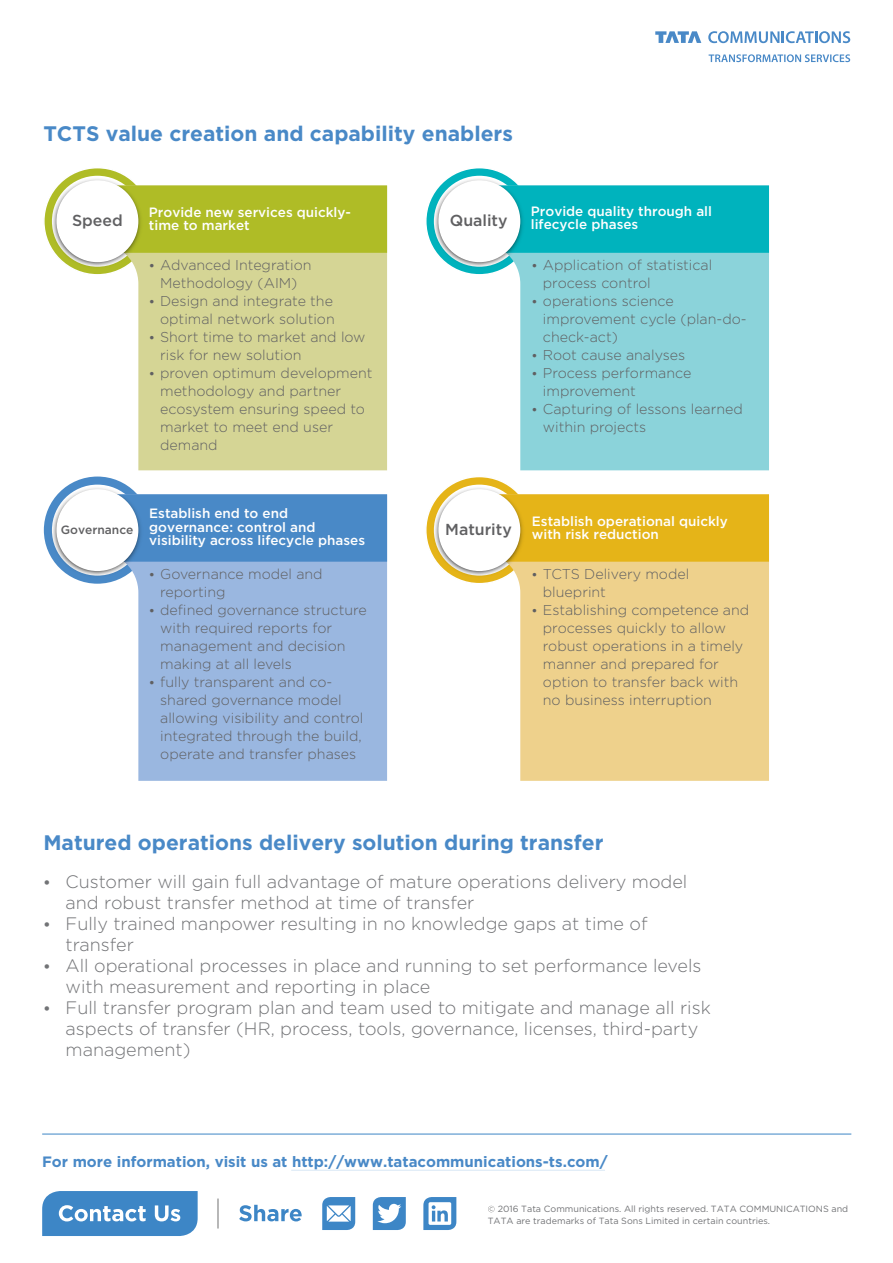
<style>
.page{position:relative;width:893px;height:1263px;background:#fff}
.page>*{position:absolute;margin:0;border:0;box-sizing:border-box;transform-origin:0 0}
.t1{font:700 21px "Gotham";color:#4989c7}
.t2{font:300 18px/21px "Gotham";color:#727376}
.t3{font:500 15.9px "Gotham";color:#606062}
.t4{font:700 15px "Gotham";color:#4989c7}
.t5{font:300 14.25px/18px "Gotham";color:#606062}
.t6{font:500 13.5px/13.2px "Gotham";color:#fefefe}
.t7{font:500 12px "Gotham";color:#606062}
.t8{font:9px/12.3px "Gotham";color:#727376}
</style>
<div class="page">
<hr style="left:42px;top:1134px;width:809px;height:1px;background:#3d86c6">
<svg style="left:42px;top:1191px;width:156px;height:45px;background:#5796cd"></svg>
<svg style="left:423px;top:1197px;width:33px;height:33px"></svg>
<svg style="left:373px;top:1197px;width:33px;height:33px"></svg>
<svg style="left:322px;top:1197px;width:33px;height:33px"></svg>
<svg style="left:239px;top:1205px;width:63px;height:16px"></svg>
<hr style="left:218px;top:1198px;width:1px;height:30px;background:#717171">
<hr style="left:291px;top:1170px;width:314px;height:1px;background:#d8e7f4">
<svg style="left:488px;top:1206px;width:6px;height:6px"></svg>
<svg style="left:708px;top:31px;width:142px;height:12px"></svg>
<svg style="left:655px;top:31px;width:46px;height:12px"></svg>
<svg style="left:709px;top:54px;width:141px;height:8px"></svg>
<div style="left:138px;top:253px;width:249px;height:217px;background:#d5d595"></div>
<div style="left:158px;top:185px;width:229px;height:68px;background:#afbc26"></div>
<img style="left:44px;top:168px;width:114px;height:117px">
<div style="left:56px;top:180px;width:82px;height:82px;background:#fff;border-radius:50%"></div>
<div style="left:520px;top:253px;width:249px;height:217px;background:#8bd3da"></div>
<div style="left:540px;top:185px;width:229px;height:68px;background:#00b3bd"></div>
<div style="left:138px;top:562px;width:249px;height:219px;background:#9ab7e0"></div>
<div style="left:158px;top:494px;width:229px;height:68px;background:#4989c7"></div>
<img style="left:43px;top:470px;width:115px;height:124px">
<div style="left:56px;top:489px;width:82px;height:82px;background:#fff;border-radius:50%"></div>
<div style="left:520px;top:562px;width:249px;height:219px;background:#eed18c"></div>
<div style="left:540px;top:494px;width:229px;height:68px;background:#e5b418"></div>
<img style="left:426px;top:470px;width:114px;height:124px">
<div style="left:438px;top:489px;width:82px;height:82px;background:#fff;border-radius:50%"></div>
<img style="left:426px;top:168px;width:114px;height:117px">
<div style="left:438px;top:180px;width:82px;height:82px;background:#fff;border-radius:50%"></div>
<svg style="left:150px;top:264px;width:4px;height:3px"></svg>
<svg style="left:150px;top:300px;width:4px;height:3px"></svg>
<svg style="left:150px;top:336px;width:4px;height:3px"></svg>
<svg style="left:150px;top:372px;width:4px;height:3px"></svg>
<svg style="left:150px;top:573px;width:4px;height:3px"></svg>
<svg style="left:150px;top:609px;width:4px;height:3px"></svg>
<svg style="left:150px;top:681px;width:4px;height:3px"></svg>
<h1 class="t1" style="left:43px;top:126px;width:471px">TCTS value creation and capability enablers</h1>
<p class="t6" style="left:149px;top:207px;width:204px">Provide new services quickly-</p>
<p class="t3" style="left:72px;top:214px;width:52px">Speed</p>
<p class="t6" style="left:149px;top:220px;width:102px">time to market</p>
<p class="t5" style="left:160px;top:257px;width:214px">Advanced Integration<br>Methodology (AIM)<br>Design and integrate the optimal network solution<br>Short time to market and low risk for new solution<br>proven optimum development methodology and partner ecosystem ensuring speed to market to meet end user demand</p>
<p class="t3" style="left:450px;top:214px;width:59px">Quality</p>
<p class="t6" style="left:531px;top:206px;width:183px">Provide quality through all lifecycle phases</p>
<p class="t5" style="left:543px;top:257px;width:205px">Application of statistical process control<br>operations science improvement cycle (plan-do&shy;check-act)<br>Root cause analyses<br>Process performance improvement<br>Capturing of lessons learned within projects</p>
<p class="t7" style="left:61px;top:525px;width:74px">Governance</p>
<p class="t6" style="left:149px;top:508px;width:217px">Establish end to end governance: control and visibility across lifecycle phases</p>
<p class="t5" style="left:160px;top:566px;width:208px">Governance model and reporting<br>defined governance structure with required reports for management and decision making at all levels<br>fully transparent and co&shy;shared governance model allowing visibility and control integrated through the build, operate and transfer phases</p>
<p class="t6" style="left:532px;top:516px;width:197px">Establish operational quickly</p>
<p class="t3" style="left:445px;top:523px;width:68px">Maturity</p>
<p class="t6" style="left:532px;top:529px;width:129px">with risk reduction</p>
<p class="t5" style="left:543px;top:566px;width:208px">TCTS Delivery model blueprint<br>Establishing competence and processes quickly to allow robust operations in a timely manner and prepared for option to transfer back with no business interruption</p>
<h1 class="t1" style="left:43px;top:835px;width:562px">Matured operations delivery solution during transfer</h1>
<p class="t2" style="left:66px;top:872px;width:647px">Customer will gain full advantage of mature operations delivery model and robust transfer method at time of transfer<br>Fully trained manpower resulting in no knowledge gaps at time of transfer<br>All operational processes in place and running to set performance levels with measurement and reporting in place<br>Full transfer program plan and team used to mitigate and manage all risk aspects of transfer (HR, process, tools, governance, licenses, third-party management)</p>
<p class="t4" style="left:42px;top:1156px;width:567px">For more information, visit us at http://www.tatacommunications-ts.com/</p>
<p class="t8" style="left:488px;top:1203px;width:362px;text-indent:10px">2016 Tata Communications. All rights reserved. TATA COMMUNICATIONS and<br>TATA are trademarks of Tata Sons Limited in certain countries.</p>
</div>
